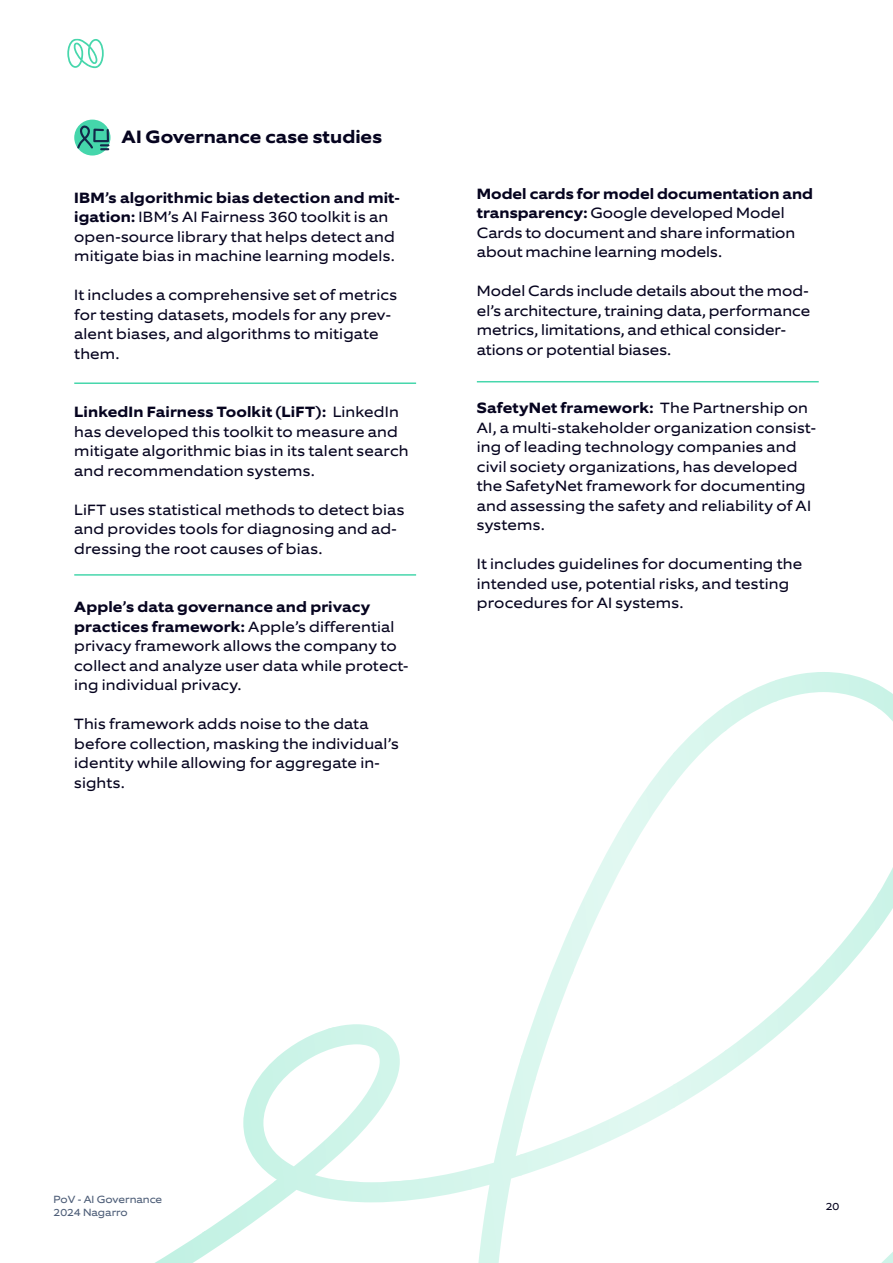
<style>
.page{position:relative;width:893px;height:1263px;background:#fff}
.page>*{position:absolute;margin:0;border:0;box-sizing:border-box;transform-origin:0 0}
.t1{font:700 18px "Equip Extended";letter-spacing:.005em;color:#06041f}
.t2{font:15px/19.5px "Equip Extended";letter-spacing:.01em;color:#06041f}
.t3{font:10.5px/13.5px "Equip Extended";color:#4e5e78}
.t4{font:10.5px "Equip Extended";color:#06041f}
.s1{font-weight:700}
</style>
<div class="page">
<svg style="left:67px;top:38px;width:37px;height:30px"></svg>
<img style="left:471px;top:1062px;width:49px;height:201px">
<img style="left:155px;top:1233px;width:83px;height:30px">
<img style="left:881px;top:1252px;width:12px;height:11px">
<img style="left:202px;top:1182px;width:269px;height:51px">
<img style="left:243px;top:1029px;width:175px;height:153px">
<img style="left:418px;top:1169px;width:53px;height:13px">
<img style="left:520px;top:1081px;width:153px;height:95px">
<img style="left:673px;top:1052px;width:51px;height:56px">
<img style="left:520px;top:924px;width:52px;height:157px">
<img style="left:724px;top:979px;width:103px;height:97px">
<img style="left:328px;top:1024px;width:52px;height:5px">
<img style="left:826px;top:896px;width:52px;height:94px">
<img style="left:572px;top:826px;width:50px;height:148px">
<img style="left:809px;top:959px;width:19px;height:20px">
<img style="left:877px;top:686px;width:16px;height:244px">
<img style="left:622px;top:754px;width:52px;height:112px">
<img style="left:673px;top:707px;width:51px;height:78px">
<img style="left:724px;top:680px;width:51px;height:52px">
<img style="left:775px;top:672px;width:105px;height:37px">
<hr style="left:74px;top:382px;width:342px;height:2px;background:#47d7ac">
<hr style="left:74px;top:574px;width:342px;height:2px;background:#47d7ac">
<hr style="left:477px;top:381px;width:342px;height:1px;background:#47d7ac">
<div style="left:74px;top:120px;width:36px;height:36px;background:#45d6ab;border-radius:50%"></div>
<svg style="left:76px;top:125px;width:35px;height:26px"></svg>
<p class="t1" style="left:122px;top:125px;width:262px">AI Governance case studies</p>
<p class="t2" style="left:74px;top:188px;width:327px"><span class="s1">IBM’s algorithmic bias detection and mit&shy;igation:</span> IBM’s AI Fairness 360 toolkit is an open-source library that helps detect and mitigate bias in machine learning models.</p>
<p class="t2" style="left:74px;top:285px;width:324px">It includes a comprehensive set of metrics for testing datasets, models for any prev&shy;alent biases, and algorithms to mitigate them.</p>
<p class="t2" style="left:74px;top:402px;width:336px"><span class="s1">LinkedIn Fairness Toolkit (LiFT):</span> LinkedIn has developed this toolkit to measure and mitigate algorithmic bias in its talent search and recommendation systems.</p>
<p class="t2" style="left:74px;top:500px;width:332px">LiFT uses statistical methods to detect bias and provides tools for diagnosing and ad&shy;dressing the root causes of bias.</p>
<p class="t2" style="left:74px;top:597px;width:336px"><span class="s1">Apple’s data governance and privacy practices framework:</span> Apple’s differential privacy framework allows the company to collect and analyze user data while protect&shy;ing individual privacy.</p>
<p class="t2" style="left:74px;top:714px;width:326px">This framework adds noise to the data before collection, masking the individual’s identity while allowing for aggregate in&shy;sights.</p>
<p class="t2" style="left:477px;top:184px;width:338px"><span class="s1">Model cards for model documentation and transparency:</span> Google developed Model Cards to document and share information about machine learning models.</p>
<p class="t2" style="left:477px;top:281px;width:335px">Model Cards include details about the mod&shy;el’s architecture, training data, performance metrics, limitations, and ethical consider&shy;ations or potential biases.</p>
<p class="t2" style="left:477px;top:398px;width:341px"><span class="s1">SafetyNet framework:</span> The Partnership on AI, a multi-stakeholder organization consist&shy;ing of leading technology companies and civil society organizations, has developed the SafetyNet framework for documenting and assessing the safety and reliability of AI systems.</p>
<p class="t2" style="left:477px;top:554px;width:327px">It includes guidelines for documenting the intended use, potential risks, and testing procedures for AI systems.</p>
<p class="t3" style="left:54px;top:1192px;width:110px">PoV - AI Governance<br>2024 Nagarro</p>
<p class="t4" style="left:826px;top:1199px;width:15px">20</p>
</div>
